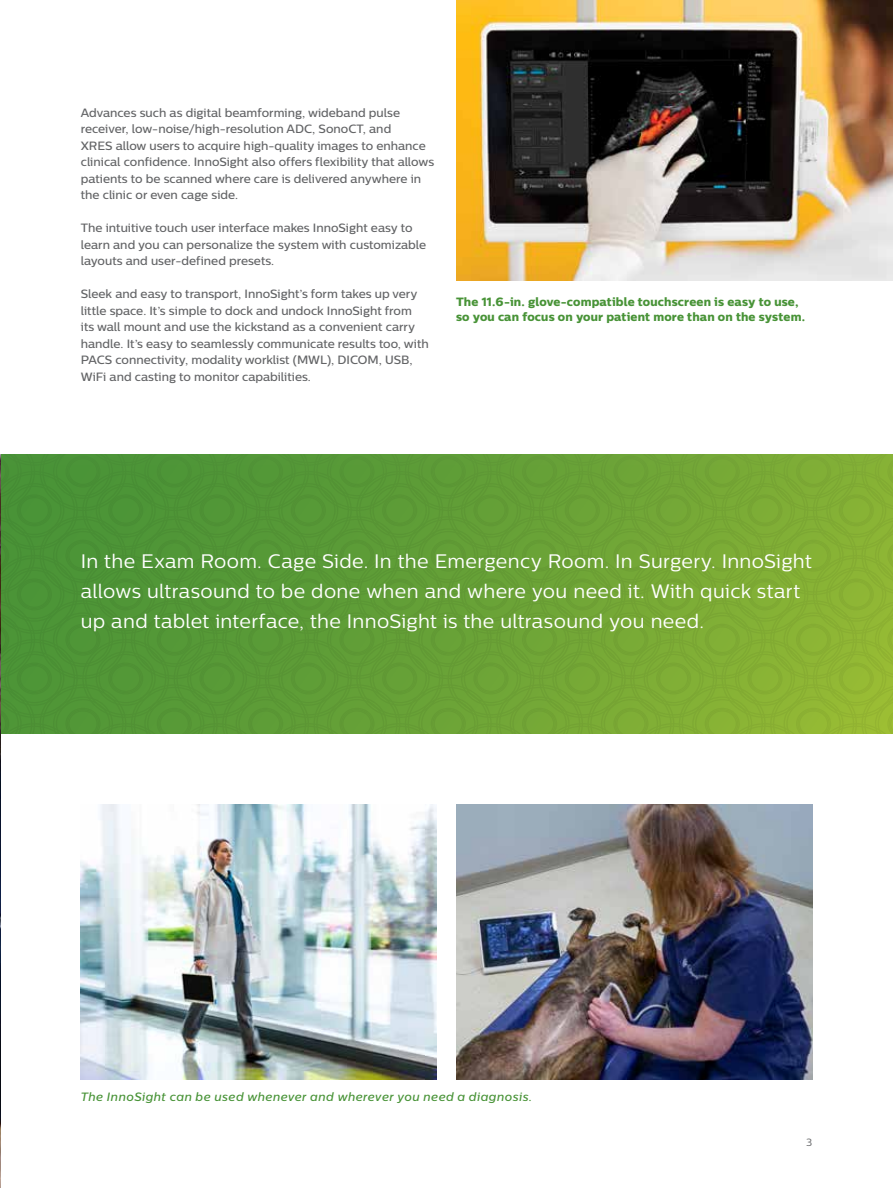
<style>
.page{position:relative;width:893px;height:1188px;background:#fff}
.page>*{position:absolute;margin:0;border:0;box-sizing:border-box;transform-origin:0 0}
.t1{font:19.5px/30px "Centrale Sans";letter-spacing:.015em;color:#fff}
.t2{font:500 12px/16.5px "Centrale Sans";color:#636466}
.t3{font:12px/15px "Centrale Sans X Bold";letter-spacing:.01em;color:#489337}
.t4{font:italic 500 12px "Centrale Sans";letter-spacing:.04em;color:#489337}
.t5{font:10.5px "Centrale Sans";color:#636466}
</style>
<div class="page">
<svg style="left:1px;top:556px;width:892px;height:178px;background:#69a135"></svg>
<div style="left:0;top:455px;width:893px;height:101px;background:linear-gradient(to right,#418d37,#83ae35)"></div>
<img style="left:0;top:455px;width:1px;height:733px">
<img style="left:456px;top:805px;width:356px;height:275px">
<img style="left:81px;top:805px;width:356px;height:275px">
<img style="left:456px;top:0;width:437px;height:280px">
<p class="t2" style="left:81px;top:104px;width:355px">Advances such as digital beamforming, wideband pulse receiver, low-noise/high-resolution ADC, SonoCT, and<br>XRES allow users to acquire high-quality images to enhance clinical confidence. InnoSight also offers flexibility that allows patients to be scanned where care is delivered anywhere in the clinic or even cage side.</p>
<p class="t2" style="left:81px;top:220px;width:347px">The intuitive touch user interface makes InnoSight easy to learn and you can personalize the system with customizable layouts and user-defined presets.</p>
<p class="t2" style="left:81px;top:286px;width:349px">Sleek and easy to transport, InnoSight’s form takes up very little space. It’s simple to dock and undock InnoSight from<br>its wall mount and use the kickstand as a convenient carry handle. It’s easy to seamlessly communicate results too, with PACS connectivity, modality worklist (MWL), DICOM, USB, WiFi and casting to monitor capabilities.</p>
<p class="t3" style="left:456px;top:294px;width:351px">The 11.6-in. glove-compatible touchscreen is easy to use, so you can focus on your patient more than on the system.</p>
<h1 class="t1" style="left:81px;top:546px;width:732px">In the Exam Room. Cage Side. In the Emergency Room. In Surgery. InnoSight allows ultrasound to be done when and where you need it. With quick start up and tablet interface, the InnoSight is the ultrasound you need.</h1>
<p class="t4" style="left:81px;top:1089px;width:453px">The InnoSight can be used whenever and wherever you need a diagnosis.</p>
<p class="t5" style="left:806px;top:1136px;width:8px">3</p>
</div>
